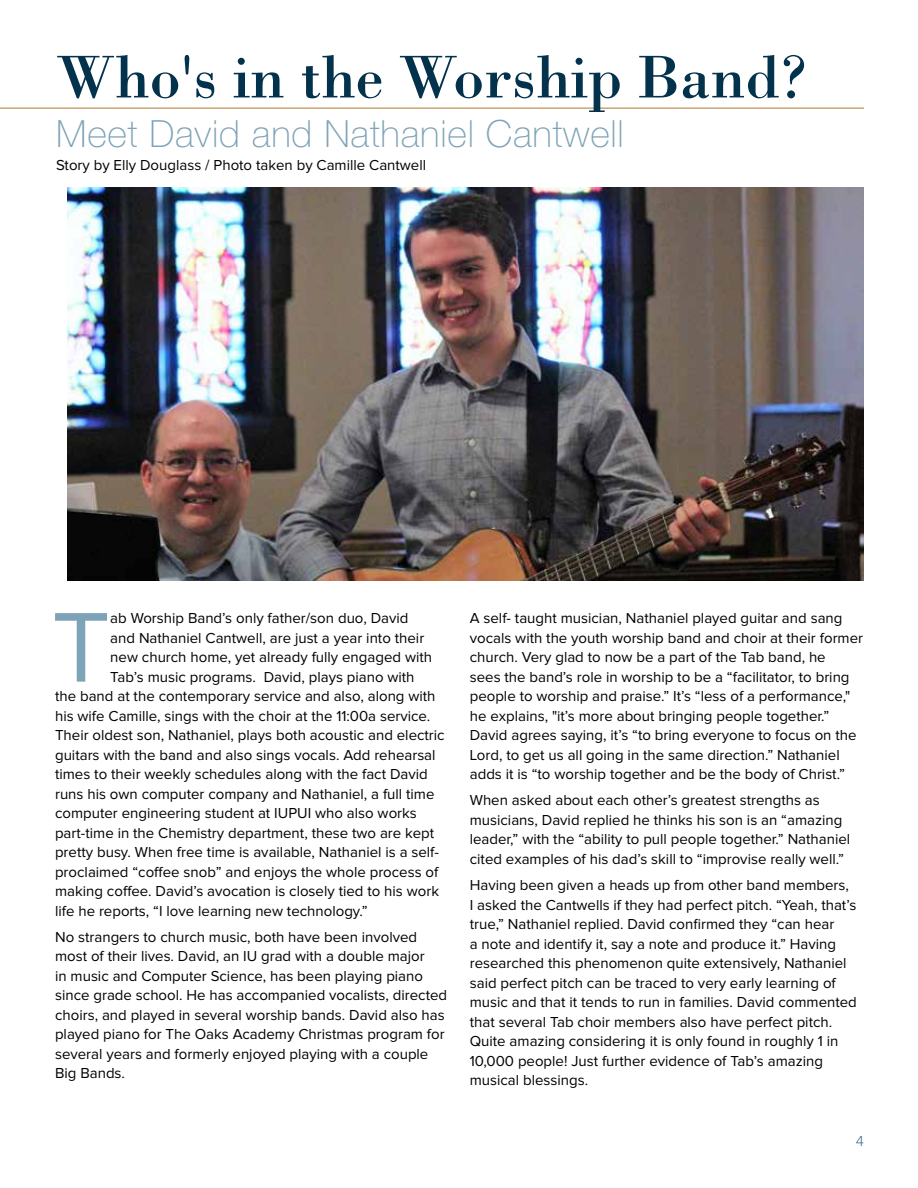
<style>
.page{position:relative;width:918px;height:1188px;background:#fff}
.page>*{position:absolute;margin:0;border:0;box-sizing:border-box;transform-origin:0 0}
.t1{font:102.75px "Proxima Nova";color:#7ea2b7}
.t2{font:62.25px "Bodoni Std";color:#03324c}
.t3{font:100 37.5px "Helvetica Neue LT Std";letter-spacing:.02em;color:#7ea2b7}
.t4{font:15px/19.5px "Proxima Nova";color:#000}
.t5{font:300 15px "Proxima Nova";color:#396e8f}
</style>
<div class="page">
<hr style="left:0;top:108px;width:864px;height:1px;background:#ba8746">
<img style="left:68px;top:188px;width:796px;height:392px">
<h2 class="t2" style="left:56px;top:39px;width:753px">Who's in the Worship Band?</h2>
<h3 class="t3" style="left:56px;top:113px;width:569px">Meet David and Nathaniel Cantwell</h3>
<p class="t4" style="left:56px;top:155px;width:372px">Story by Elly Douglass / Photo taken by Camille Cantwell</p>
<h1 class="t1" style="left:52px;top:600px;width:60px">T</h1>
<p class="t4" style="left:110px;top:609px;width:300px">ab Worship Band’s only father/son duo, David</p>
<p class="t4" style="left:110px;top:629px;width:315px">and Nathaniel Cantwell, are just a year into their</p>
<p class="t4" style="left:110px;top:648px;width:323px">new church home, yet already fully engaged with</p>
<p class="t4" style="left:110px;top:668px;width:306px">Tab’s music programs. David, plays piano with</p>
<p class="t4" style="left:55px;top:687px;width:382px">the band at the contemporary service and also, along with</p>
<p class="t4" style="left:55px;top:707px;width:377px">his wife Camille, sings with the choir at the 11:00a service.</p>
<p class="t4" style="left:55px;top:726px;width:391px">Their oldest son, Nathaniel, plays both acoustic and electric</p>
<p class="t4" style="left:55px;top:746px;width:382px">guitars with the band and also sings vocals. Add rehearsal</p>
<p class="t4" style="left:55px;top:765px;width:374px">times to their weekly schedules along with the fact David</p>
<p class="t4" style="left:55px;top:785px;width:381px">runs his own computer company and Nathaniel, a full time</p>
<p class="t4" style="left:55px;top:804px;width:363px">computer engineering student at IUPUI who also works</p>
<p class="t4" style="left:55px;top:824px;width:381px">part-time in the Chemistry department, these two are kept</p>
<p class="t4" style="left:55px;top:843px;width:385px">pretty busy. When free time is available, Nathaniel is a self-</p>
<p class="t4" style="left:55px;top:863px;width:385px">proclaimed “coffee snob” and enjoys the whole process of</p>
<p class="t4" style="left:55px;top:882px;width:385px">making coffee. David’s avocation is closely tied to his work</p>
<p class="t4" style="left:55px;top:902px;width:314px">life he reports, “I love learning new technology.”</p>
<p class="t4" style="left:55px;top:928px;width:394px">No strangers to church music, both have been involved most of their lives. David, an IU grad with a double major<br>in music and Computer Science, has been playing piano since grade school. He has accompanied vocalists, directed choirs, and played in several worship bands. David also has played piano for The Oaks Academy Christmas program for several years and formerly enjoyed playing with a couple Big Bands.</p>
<p class="t4" style="left:470px;top:609px;width:395px">A self- taught musician, Nathaniel played guitar and sang vocals with the youth worship band and choir at their former church. Very glad to now be a part of the Tab band, he<br>sees the band’s role in worship to be a “facilitator, to bring people to worship and praise.” It’s “less of a performance," he explains, "it’s more about bringing people together.” David agrees saying, it’s “to bring everyone to focus on the Lord, to get us all going in the same direction.” Nathaniel adds it is “to worship together and be the body of Christ.”</p>
<p class="t4" style="left:470px;top:791px;width:382px">When asked about each other’s greatest strengths as musicians, David replied he thinks his son is an “amazing leader,” with the “ability to pull people together.” Nathaniel cited examples of his dad’s skill to “improvise really well.”</p>
<p class="t4" style="left:470px;top:876px;width:389px">Having been given a heads up from other band members,<br>I asked the Cantwells if they had perfect pitch. “Yeah, that’s true,” Nathaniel replied. David confirmed they “can hear<br>a note and identify it, say a note and produce it.” Having researched this phenomenon quite extensively, Nathaniel said perfect pitch can be traced to very early learning of music and that it tends to run in families. David commented that several Tab choir members also have perfect pitch.<br>Quite amazing considering it is only found in roughly 1 in 10,000 people! Just further evidence of Tab’s amazing musical blessings.</p>
<p class="t5" style="left:856px;top:1134px;width:10px">4</p>
</div>
